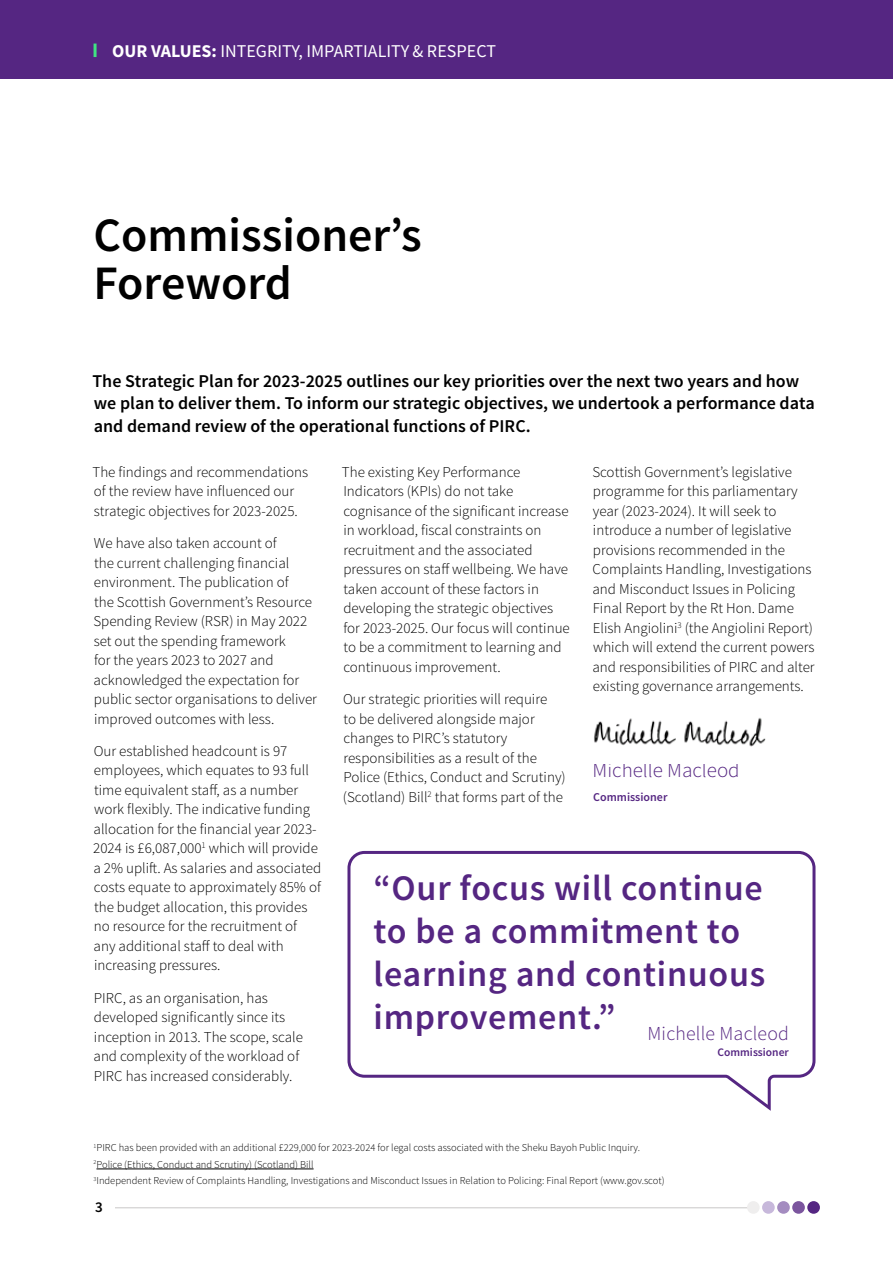
<style>
.page{position:relative;width:893px;height:1263px;background:#fff}
.page>*{position:absolute;margin:0;border:0;box-sizing:border-box;transform-origin:0 0}
.t1{font:600 48px/48px "Source Sans Pro";color:#000}
.t2{font:600 36px/43.2px "Source Sans Pro";letter-spacing:.02em;color:#552682}
.t3{font:300 21px "Source Sans Pro";color:#552682}
.t4{font:300 19.8px "Source Sans Pro";letter-spacing:.01em;color:#552682}
.t5{font:600 18px/22.5px "Source Sans Pro";color:#000}
.t6{font:18px "Source Sans Pro";color:#fff}
.t7{font:300 15px/19.5px "Source Sans Pro";color:#000}
.t8{font:600 15px "Source Sans Pro";color:#000}
.t9{font:600 12px "Source Sans Pro";color:#552682}
.t10{font:600 11.55px "Source Sans Pro";color:#552682}
.t11{font:300 10.5px/16.5px "Source Sans Pro";color:#000}
.s1{font-weight:700}
</style>
<div class="page">
<hr style="left:115px;top:1207px;width:638px;height:1px;background:#c8c7c7">
<div style="left:807px;top:1201px;width:13px;height:13px;background:#552682;border-radius:50%"></div>
<div style="left:792px;top:1201px;width:13px;height:13px;background:#7b559e;border-radius:50%"></div>
<div style="left:762px;top:1201px;width:13px;height:13px;background:#c7b8db;border-radius:50%"></div>
<div style="left:747px;top:1201px;width:13px;height:13px;background:#efeeee;border-radius:50%"></div>
<div style="left:777px;top:1201px;width:13px;height:13px;background:#a48cc0;border-radius:50%"></div>
<div style="left:0;top:0;width:893px;height:79px;background:#552682"></div>
<svg style="left:94px;top:44px;width:3px;height:13px"></svg>
<img style="left:594px;top:717px;width:172px;height:30px">
<hr style="left:96px;top:1169px;width:218px;height:1px;background:#000">
<svg style="left:347px;top:850px;width:469px;height:261px"></svg>
<p class="t6" style="left:112px;top:40px;width:385px"><span class="s1">OUR VALUES:</span> INTEGRITY, IMPARTIALITY &amp; RESPECT</p>
<h1 class="t1" style="left:94px;top:213px;width:330px">Commissioner’s<br>Foreword</h1>
<p class="t5" style="left:92px;top:370px;width:724px">The Strategic Plan for 2023-2025 outlines our key priorities over the next two years and how we plan to deliver them. To inform our strategic objectives, we undertook a performance data and demand review of the operational functions of PIRC.</p>
<p class="t7" style="left:93px;top:462px;width:217px">The findings and recommendations of the review have influenced our strategic objectives for 2023-2025.</p>
<p class="t7" style="left:93px;top:533px;width:225px">We have also taken account of<br>the current challenging financial environment. The publication of<br>the Scottish Government’s Resource<br>Spending Review (RSR) in May 2022 set out the spending framework<br>for the years 2023 to 2027 and acknowledged the expectation for public sector organisations to deliver improved outcomes with less.</p>
<p class="t7" style="left:93px;top:741px;width:230px">Our established headcount is 97 employees, which equates to 93 full time equivalent staff, as a number work flexibly. The indicative funding allocation for the financial year 2023- 2024 is £6,087,000<sup>1</sup> which will provide a 2% uplift. As salaries and associated costs equate to approximately 85% of the budget allocation, this provides no resource for the recruitment of any additional staff to deal with increasing pressures.</p>
<p class="t7" style="left:94px;top:988px;width:211px">PIRC, as an organisation, has developed significantly since its inception in 2013. The scope, scale and complexity of the workload of PIRC has increased considerably.</p>
<p class="t7" style="left:342px;top:462px;width:229px">The existing Key Performance Indicators (KPIs) do not take cognisance of the significant increase in workload, fiscal constraints on recruitment and the associated pressures on staff wellbeing. We have taken account of these factors in developing the strategic objectives for 2023-2025. Our focus will continue to be a commitment to learning and continuous improvement.</p>
<p class="t7" style="left:343px;top:689px;width:224px">Our strategic priorities will require<br>to be delivered alongside major changes to PIRC’s statutory responsibilities as a result of the Police (Ethics, Conduct and Scrutiny) (Scotland) Bill<sup>2</sup> that forms part of the</p>
<p class="t7" style="left:592px;top:462px;width:224px">Scottish Government’s legislative programme for this parliamentary year (2023-2024). It will seek to introduce a number of legislative provisions recommended in the Complaints Handling, Investigations and Misconduct Issues in Policing Final Report by the Rt Hon. Dame Elish Angiolini<sup>3</sup> (the Angiolini Report) which will extend the current powers and responsibilities of PIRC and alter existing governance arrangements.</p>
<h3 class="t3" style="left:593px;top:757px;width:149px">Michelle Macleod</h3>
<p class="t9" style="left:593px;top:790px;width:76px">Commissioner</p>
<h2 class="t2" style="left:374px;top:867px;width:393px">“Our focus will continue to be a commitment to learning and continuous</h2>
<h3 class="t4" style="left:374px;top:1021px;width:417px"><sup>improvement.”</sup> Michelle Macleod</h3>
<p class="t10" style="left:718px;top:1045px;width:73px">Commissioner</p>
<p class="t11" style="left:94px;top:1140px;width:573px"><sup>1</sup>PIRC has been provided with an additional £229,000 for 2023-2024 for legal costs associated with the Sheku Bayoh Public Inquiry.<br><sup>2</sup>Police (Ethics, Conduct and Scrutiny) (Scotland) Bill<br><sup>3</sup>Independent Review of Complaints Handling, Investigations and Misconduct Issues in Relation to Policing: Final Report (www.gov.scot)</p>
<p class="t8" style="left:95px;top:1197px;width:9px">3</p>
</div>
